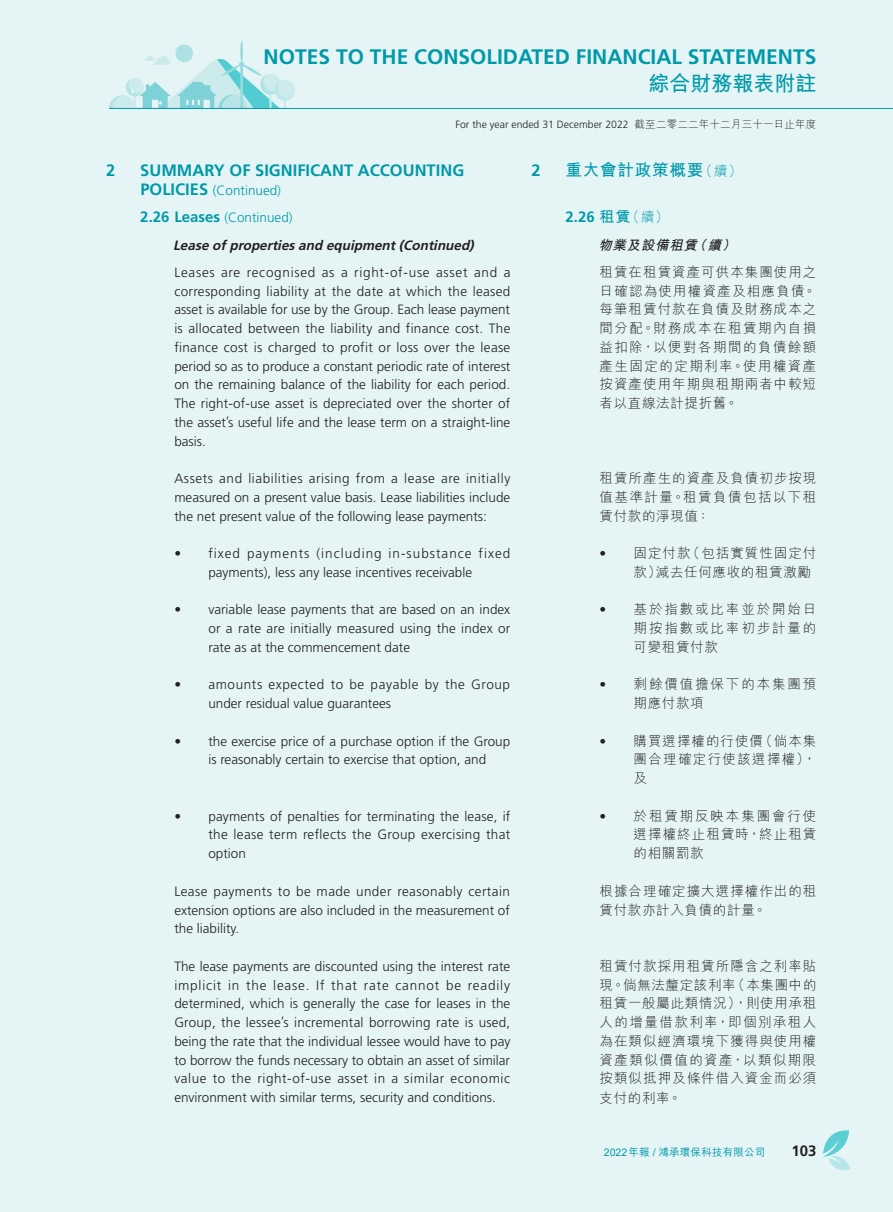
<style>
.page{position:relative;width:893px;height:1212px;background:#e5f5f6}
.page>*{position:absolute;margin:0;border:0;box-sizing:border-box;transform-origin:0 0}
.t1{font:700 21px "Frutiger LT Std";color:#0099a9}
.t2{font:700 21px "M Hei HK";color:#0099a9}
.t3{font:700 16.5px "Frutiger LT Std";color:#0099a9}
.t4{font:700 16.5px "M Hei HK";letter-spacing:.05em;color:#0099a9}
.t5{font:700 15px "Frutiger LT Std";color:#0099a9}
.t6{font:700 15px "Frutiger LT Std";color:#231f20}
.t7{font:300 13.5px/18.8px "Frutiger LT Std";color:#231f20;text-align:justify}
.t8{font:300 13.5px/18.8px "M Hei HK";letter-spacing:.075em;color:#231f20;text-align:justify}
.t9{font:300 13.5px/18.8px "Frutiger LT Std";letter-spacing:.045em;color:#231f20}
.t10{font:300 13.5px "Frutiger LT Std";color:#0099a9}
.t11{font:italic 700 13.5px "Frutiger LT Std";color:#231f20}
.t12{font:300 13.5px/18.8px "M Hei HK";letter-spacing:.14em;color:#231f20}
.t13{font:italic 700 13.5px "M Hei HK";color:#231f20}
.t14{font:300 10.5px "Frutiger LT Std";color:#231f20}
.t15{font:500 10.5px "M Hei HK";letter-spacing:.02em;color:#0099a9}
.s1{font-family:"M Hei HK"}
.s2{font-weight:300;font-size:13.5px}
.s3{font-family:"M Hei HK";font-weight:300;font-size:13.5px}
.s4{font-weight:700;font-size:16.5px}
.s5{font-weight:700;font-size:15px}
.s6{font-family:"Frutiger LT Std"}
</style>
<div class="page">
<img style="left:109px;top:41px;width:185px;height:67px">
<hr style="left:109px;top:108px;width:784px;height:1px;background:#0099a9">
<svg style="left:823px;top:1130px;width:27px;height:41px"></svg>
<h1 class="t1" style="left:264px;top:45px;width:554px">NOTES TO THE CONSOLIDATED FINANCIAL STATEMENTS</h1>
<h1 class="t2" style="left:648px;top:68px;width:169px">綜合財務報表附註</h1>
<p class="t14" style="left:455px;top:119px;width:362px">For the year ended 31 December 2022 <span class="s1">截至二零二二年十二月三十一日止年度</span></p>
<p class="t3" style="left:531px;top:161px;width:11px">2</p>
<p class="t4" style="left:566px;top:158px;width:178px">重大會計政策概要<span class="s2">（續）</span></p>
<p class="t5" style="left:566px;top:208px;width:105px">2.26 <span class="s1">租賃</span><span class="s3">（續）</span></p>
<p class="t13" style="left:598px;top:235px;width:142px">物業及設備租賃（續）</p>
<p class="t8" style="left:600px;top:262px;width:218px">租賃在租賃資產可供本集團使用之日確認為使用權資產及相應負債。每筆租賃付款在負債及財務成本之間分配。財務成本在租賃期內自損益扣除，以便對各期間的負債餘額產生固定的定期利率。使用權資產按資產使用年期與租期兩者中較短者以直線法計提折舊。</p>
<p class="t3" style="left:106px;top:161px;width:11px">2</p>
<p class="t3" style="left:140px;top:161px;width:325px">SUMMARY OF SIGNIFICANT ACCOUNTING</p>
<p class="t10" style="left:140px;top:183px;width:142px"><span class="s4">POLICIES</span> (Continued)</p>
<p class="t10" style="left:140px;top:210px;width:154px"><span class="s5">2.26 Leases</span> (Continued)</p>
<p class="t11" style="left:173px;top:237px;width:305px">Lease ofpropertiesand equipment(Continued)</p>
<p class="t7" style="left:174px;top:263px;width:338px">Leases are recognised as a right-of-use asset and a corresponding liability at the date at which the leased asset is available for use by the Group. Each lease payment is allocated between the liability and finance cost. The finance cost is charged to profit or loss over the lease period so as to produce a constant periodic rate of interest on the remaining balance of the liability for each period.<br>The right-of-use asset is depreciated over the shorter of the asset’s useful life and the lease term on a straight-line basis.</p>
<p class="t7" style="left:174px;top:469px;width:337px">Assets and liabilities arising from a lease are initially measured on a present value basis. Lease liabilities include the net present value of the following lease payments:</p>
<p class="t7" style="left:174px;top:544px;width:337px;text-align:center">• fixed payments (including in-substance fixed payments), less any lease incentives receivable</p>
<p class="t7" style="left:208px;top:601px;width:304px;text-indent:-34px">• variable lease payments that are based on an index or a rate are initially measured using the index or rate as at the commencement date</p>
<p class="t9" style="left:208px;top:676px;width:303px;text-indent:-34px">• amounts expected to be payable by the Group under residual value guarantees</p>
<p class="t7" style="left:208px;top:732px;width:303px;text-indent:-34px">• the exercise price of a purchase option if the Group is reasonably certain to exercise that option, and</p>
<p class="t8" style="left:600px;top:469px;width:218px">租賃所產生的資產及負債初步按現值基準計量。租賃負債包括以下租賃付款的淨現值：</p>
<p class="t8" style="left:634px;top:544px;width:184px;text-indent:-34px"><span class="s6">•</span> 固定付款（包括實質性固定付款）減去任何應收的租賃激勵</p>
<p class="t8" style="left:634px;top:600px;width:184px;text-indent:-34px"><span class="s6">•</span> 基於指數或比率並於開始日期按指數或比率初步計量的可變租賃付款</p>
<p class="t12" style="left:634px;top:675px;width:184px;text-indent:-34px"><span class="s6">•</span> 剩餘價值擔保下的本集團預期應付款項</p>
<p class="t8" style="left:634px;top:731px;width:184px;text-indent:-34px"><span class="s6">•</span> 購買選擇權的行使價（倘本集團合理確定行使該選擇權），及</p>
<p class="t8" style="left:634px;top:806px;width:184px;text-indent:-34px"><span class="s6">•</span> 於租賃期反映本集團會行使選擇權終止租賃時，終止租賃的相關罰款</p>
<p class="t8" style="left:600px;top:881px;width:218px">根據合理確定擴大選擇權作出的租賃付款亦計入負債的計量。</p>
<p class="t7" style="left:208px;top:807px;width:303px;text-indent:-34px">• payments of penalties for terminating the lease, if the lease term reflects the Group exercising that option</p>
<p class="t7" style="left:174px;top:882px;width:337px">Lease payments to be made under reasonably certain extension options are also included in the measurement of the liability.</p>
<p class="t7" style="left:174px;top:957px;width:338px">The lease payments are discounted using the interest rate implicit in the lease. If that rate cannot be readily determined, which is generally the case for leases in the Group, the lessee’s incremental borrowing rate is used, being the rate that the individual lessee would have to pay to borrow the funds necessary to obtain an asset of similar value to the right-of-use asset in a similar economic environment with similar terms, security and conditions.</p>
<p class="t8" style="left:600px;top:956px;width:218px">租賃付款採用租賃所隱含之利率貼現。倘無法釐定該利率（本集團中的租賃一般屬此類情況），則使用承租人的增量借款利率，即個別承租人為在類似經濟環境下獲得與使用權資產類似價值的資產，以類似期限按類似抵押及條件借入資金而必須支付的利率。</p>
<p class="t15" style="left:604px;top:1144px;width:163px">2022年報 / 鴻承環保科技有限公司</p>
<p class="t6" style="left:791px;top:1142px;width:27px">103</p>
</div>
